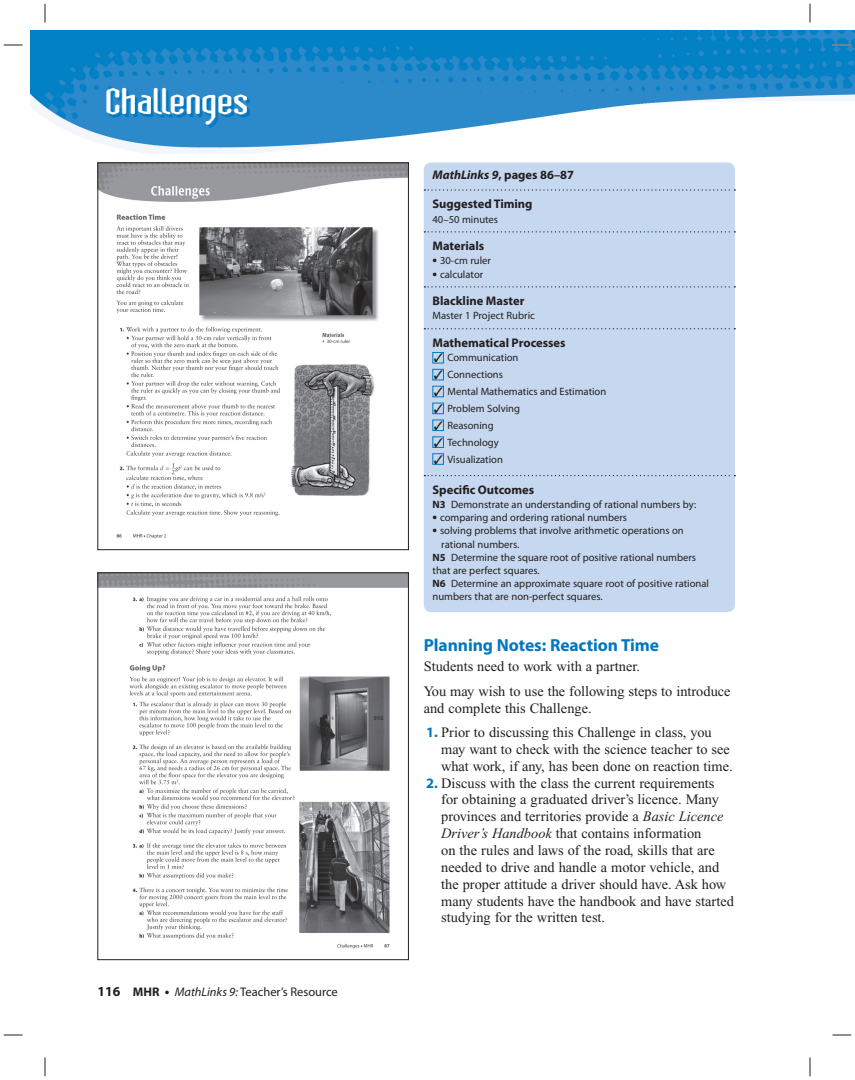
<style>
.page{position:relative;width:855px;height:1080px;background:#fff}
.page>*{position:absolute;margin:0;border:0;box-sizing:border-box;transform-origin:0 0}
.t1{font:700 42.5px "Atomic Sans ICG";color:#fff}
.t2{font:700 17.5px "Myriad Pro";letter-spacing:-.005em;color:#0077c0}
.t3{font:14.38px/16.9px "Times New Roman";color:#231f20}
.t4{font:700 12.5px "Myriad Pro";color:#231f20}
.t5{font:12.5px "Myriad Pro";color:#231f20}
.t6{font:12.5px/16.9px "Zapf Dingbats";color:#231f20;text-align:justify}
.t7{font:10.62px/16.9px "Myriad Pro";color:#231f20}
.s1{font-weight:700;font-size:13.75px}
.s2{font-weight:700}
.s3{font-style:italic}
.s4{font-family:"Myriad Pro";font-weight:700;color:#0077c0}
</style>
<div class="page">
<img style="left:30px;top:30px;width:825px;height:124px">
<img style="left:102px;top:83px;width:307px;height:50px">
<div style="left:424px;top:162px;width:311px;height:450px;background:#c6d8ef;border-radius:8px"></div>
<svg style="left:424px;top:189px;width:311px;height:2px"></svg>
<svg style="left:424px;top:231px;width:311px;height:2px"></svg>
<svg style="left:424px;top:286px;width:311px;height:2px"></svg>
<svg style="left:424px;top:328px;width:311px;height:1px"></svg>
<div style="left:432px;top:352px;width:12px;height:11px;border:1px solid #0077c0"></div>
<div style="left:432px;top:369px;width:12px;height:11px;border:1px solid #0077c0"></div>
<div style="left:432px;top:386px;width:12px;height:11px;border:1px solid #0077c0"></div>
<div style="left:432px;top:403px;width:12px;height:11px;border:1px solid #0077c0"></div>
<div style="left:432px;top:420px;width:12px;height:11px;border:1px solid #0077c0"></div>
<div style="left:432px;top:437px;width:12px;height:11px;border:1px solid #0077c0"></div>
<div style="left:432px;top:453px;width:12px;height:12px;border:1px solid #0077c0"></div>
<svg style="left:424px;top:475px;width:311px;height:1px"></svg>
<img style="left:100px;top:164px;width:307px;height:375px">
<div style="left:98px;top:162px;width:311px;height:388px;border:1px solid #231f20"></div>
<img style="left:100px;top:574px;width:307px;height:375px">
<div style="left:98px;top:572px;width:311px;height:388px;border:1px solid #231f20"></div>
<svg style="left:4px;top:44px;width:18px;height:2px"></svg>
<svg style="left:832px;top:44px;width:19px;height:2px"></svg>
<svg style="left:4px;top:1034px;width:18px;height:2px"></svg>
<svg style="left:832px;top:1034px;width:19px;height:2px"></svg>
<svg style="left:44px;top:4px;width:2px;height:18px"></svg>
<svg style="left:44px;top:1058px;width:2px;height:18px"></svg>
<svg style="left:809px;top:4px;width:2px;height:18px"></svg>
<svg style="left:809px;top:1058px;width:2px;height:18px"></svg>
<h1 class="t1" style="left:105px;top:88px;width:145px">Challenges</h1>
<p class="t5" style="left:98px;top:987px;width:242px"><span class="s1">116</span> <span class="s2">MHR</span> <span class="s1">•</span> <span class="s3">MathLinks 9:</span> Teacher’s Resource</p>
<p class="t4" style="left:432px;top:170px;width:143px"><span class="s3">MathLinks 9</span>, pages 86–87</p>
<p class="t4" style="left:432px;top:199px;width:102px">Suggested Timing</p>
<p class="t7" style="left:432px;top:211px;width:67px">40–50 minutes</p>
<p class="t4" style="left:432px;top:241px;width:53px">Materials</p>
<p class="t7" style="left:432px;top:253px;width:60px"><span class="s1">•</span> 30-cm ruler</p>
<p class="t7" style="left:432px;top:266px;width:52px"><span class="s1">•</span> calculator</p>
<p class="t4" style="left:432px;top:296px;width:93px">Blackline Master</p>
<p class="t7" style="left:432px;top:308px;width:104px">Master 1 Project Rubric</p>
<p class="t4" style="left:432px;top:338px;width:135px">Mathematical Processes</p>
<p class="t7" style="left:448px;top:350px;width:160px">Communication<br>Connections<br>Mental Mathematics and Estimation<br>Problem Solving<br>Reasoning<br>Technology<br>Visualization</p>
<p class="t4" style="left:432px;top:485px;width:103px">Specific Outcomes</p>
<p class="t7" style="left:432px;top:497px;width:265px"><span class="s2">N3</span> Demonstrate an understanding of rational numbers by:</p>
<p class="t7" style="left:432px;top:510px;width:196px"><span class="s1">•</span> comparing and ordering rational numbers</p>
<p class="t7" style="left:432px;top:523px;width:253px"><span class="s1">•</span> solving problems that involve arithmetic operations on</p>
<p class="t7" style="left:441px;top:536px;width:80px">rational numbers.</p>
<p class="t7" style="left:432px;top:549px;width:265px"><span class="s2">N5</span> Determine the square root of positive rational numbers</p>
<p class="t7" style="left:432px;top:563px;width:109px">that are perfect squares.</p>
<p class="t7" style="left:432px;top:576px;width:278px"><span class="s2">N6</span> Determine an approximate square root of positive rational</p>
<p class="t7" style="left:432px;top:589px;width:172px">numbers that are non-perfect squares.</p>
<p class="t6" style="left:434px;top:350px;width:11px">✓ ✓ ✓ ✓ ✓ ✓ ✓</p>
<p class="t2" style="left:424px;top:638px;width:237px">Planning Notes: Reaction Time</p>
<p class="t3" style="left:424px;top:656px;width:308px;line-height:24.4px">Students need to work with a partner.<br>You may wish to use the following steps to introduce</p>
<p class="t3" style="left:424px;top:701px;width:169px">and complete this Challenge.</p>
<p class="t3" style="left:441px;top:725px;width:293px;text-indent:-15px"><span class="s4">1.</span> Prior to discussing this Challenge in class, you may want to check with the science teacher to see what work, if any, has been done on reaction time.</p>
<p class="t3" style="left:441px;top:776px;width:294px;text-indent:-15px"><span class="s4">2.</span> Discuss with the class the current requirements for obtaining a graduated driver’s licence. Many provinces and territories provide a <span class="s3">Basic Licence Driver’s Handbook</span> that contains information<br>on the rules and laws of the road, skills that are needed to drive and handle a motor vehicle, and the proper attitude a driver should have. Ask how many students have the handbook and have started studying for the written test.</p>
</div>
